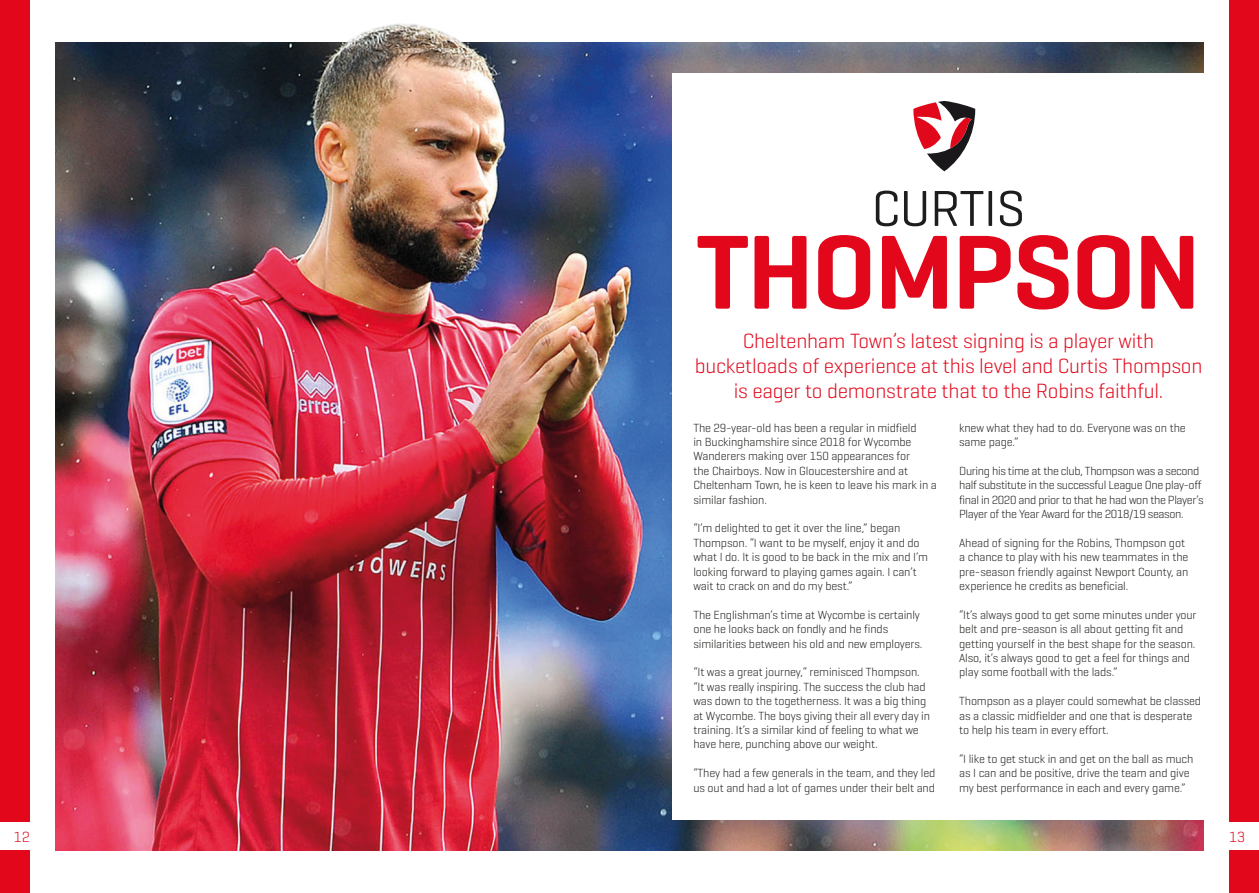
<style>
.page{position:relative;width:1259px;height:893px;background:#fff}
.page>*{position:absolute;margin:0;border:0;box-sizing:border-box;transform-origin:0 0}
.t1{font:600 106.95px "Geogrotesque";letter-spacing:-.02em;color:#e2071b}
.t2{font:51.3px "Geogrotesque";letter-spacing:-.01em;color:#1d1d1b}
.t3{font:300 21px/25.2px "Geogrotesque";letter-spacing:-.01em;color:#e2071b;text-align:center}
.t4{font:300 15px "Geogrotesque";color:#e2071b}
.t5{font:300 12px/14.4px "Geogrotesque";letter-spacing:-.01em;color:#1d1d1b}
.t6{font:300 12px/14.4px "Geogrotesque";letter-spacing:-.03em;color:#1d1d1b}
</style>
<div class="page">
<img style="left:55px;top:43px;width:1148px;height:807px">
<div style="left:673px;top:73px;width:542px;height:747px;background:#fff"></div>
<svg style="left:913px;top:100px;width:63px;height:72px"></svg>
<img style="left:315px;top:24px;width:176px;height:24px">
<div style="left:0;top:0;width:30px;height:822px;background:#e2071b"></div>
<div style="left:0;top:850px;width:30px;height:43px;background:#e2071b"></div>
<div style="left:1229px;top:0;width:30px;height:822px;background:#e2071b"></div>
<div style="left:1229px;top:850px;width:30px;height:43px;background:#e2071b"></div>
<p class="t2" style="left:871px;top:176px;width:155px">CURTIS</p>
<p class="t1" style="left:696px;top:206px;width:506px">THOMPSON</p>
<p class="t3" style="left:694px;top:327px;width:509px">Cheltenham Town’s latest signing is a player with bucketloads of experience at this level and Curtis Thompson is eager to demonstrate that to the Robins faithful.</p>
<p class="t5" style="left:693px;top:420px;width:245px">The 29-year-old has been a regular in midfield<br>in Buckinghamshire since 2018 for Wycombe Wanderers making over 150 appearances for<br>the Chairboys. Now in Gloucestershire and at Cheltenham Town, he is keen to leave his mark in a similar fashion.</p>
<p class="t5" style="left:693px;top:521px;width:236px">“I’m delighted to get it over the line,” began Thompson. “I want to be myself, enjoy it and do what I do. It is good to be back in the mix and I’m looking forward to playing games again. I can’t wait to crack on and do my best.”</p>
<p class="t5" style="left:693px;top:607px;width:230px">The Englishman’s time at Wycombe is certainly one he looks back on fondly and he finds similarities between his old and new employers.</p>
<p class="t5" style="left:693px;top:665px;width:238px">“It was a great journey,“ reminisced Thompson. “It was really inspiring. The success the club had was down to the togetherness. It was a big thing at Wycombe. The boys giving their all every day in training. It’s a similar kind of feeling to what we have here, punching above our weight.</p>
<p class="t5" style="left:693px;top:766px;width:243px">“They had a few generals in the team, and they led us out and had a lot of games under their belt and</p>
<p class="t5" style="left:959px;top:420px;width:228px">knew what they had to do. Everyone was on the same page.”</p>
<p class="t6" style="left:959px;top:463px;width:246px">During his time at the club, Thompson was a second half substitute in the successful League One play-off final in 2020 and prior to that he had won the Player’s Player of the Year Award for the 2018/19 season.</p>
<p class="t5" style="left:959px;top:535px;width:231px">Ahead of signing for the Robins, Thompson got a chance to play with his new teammates in the pre-season friendly against Newport County, an experience he credits as beneficial.</p>
<p class="t5" style="left:959px;top:607px;width:239px">“It’s always good to get some minutes under your belt and pre-season is all about getting fit and getting yourself in the best shape for the season.<br>Also, it’s always good to get a feel for things and play some football with the lads.”</p>
<p class="t5" style="left:959px;top:694px;width:243px">Thompson as a player could somewhat be classed as a classic midfielder and one that is desperate to help his team in every effort.</p>
<p class="t5" style="left:959px;top:751px;width:236px">“I like to get stuck in and get on the ball as much as I can and be positive, drive the team and give my best performance in each and every game.”</p>
<p class="t4" style="left:14px;top:827px;width:18px">12</p>
<p class="t4" style="left:1229px;top:827px;width:18px">13</p>
</div>
